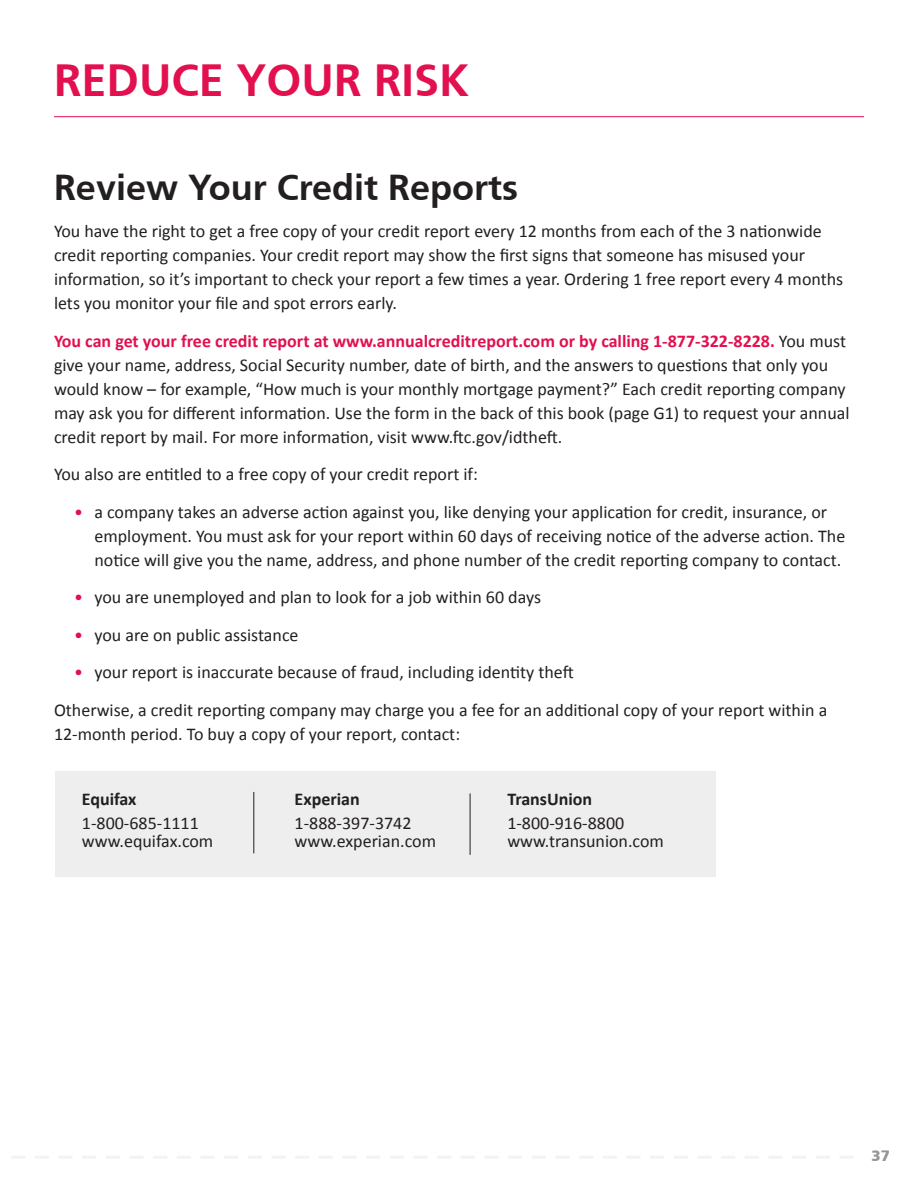
<style>
.page{position:relative;width:918px;height:1188px;background:#fff}
.page>*{position:absolute;margin:0;border:0;box-sizing:border-box;transform-origin:0 0}
.Title1{font:700 45px "Frutiger";color:#e2104f}
.Title2{font:700 36px "Frutiger";color:#231f20}
.body{font:18px/24px "Calibri";color:#231f20}
.Bullets1{font:18px/24px "Calibri";color:#231f20}
.TableNotes_2{font:18px/24px "Calibri";color:#231f20}
.t1{font:15px "Frutiger B Lack";color:#939598}
.s1{font-weight:700;color:#e2104f}
.s2{color:#e2104f}
.s3{font-weight:700}
</style>
<div class="page">
<svg style="left:12px;top:1156px;width:840px;height:2px"></svg>
<hr style="left:54px;top:116px;width:810px;height:1px;background:#e2104f">
<div style="left:55px;top:771px;width:661px;height:106px;background:#eeeeef"></div>
<hr style="left:254px;top:792px;width:1px;height:61px;background:#231f20">
<hr style="left:470px;top:793px;width:1px;height:62px;background:#231f20">
<p class="Title1" style="left:54px;top:54px;width:417px">REDUCE YOUR RISK</p>
<p class="Title2" style="left:54px;top:166px;width:466px">Review Your Credit Reports</p>
<p class="body" style="left:54px;top:219px;width:791px">You have the right to get a free copy of your credit report every 12 months from each of the 3 nationwide credit reporting companies. Your credit report may show the first signs that someone has misused your information, so it’s important to check your report a few times a year. Ordering 1 free report every 4 months lets you monitor your file and spot errors early.</p>
<p class="body" style="left:54px;top:329px;width:797px"><span class="s1">You can get your free credit report at www.annualcreditreport.com or by calling 1-877-322-8228.</span> You must give your name, address, Social Security number, date of birth, and the answers to questions that only you would know – for example, “How much is your monthly mortgage payment?” Each credit reporting company may ask you for different information. Use the form in the back of this book (page G1) to request your annual credit report by mail. For more information, visit www.ftc.gov/idtheft.</p>
<p class="body" style="left:54px;top:462px;width:425px">You also are entitled to a free copy of your credit report if:</p>
<p class="Bullets1" style="left:94px;top:500px;width:752px;text-indent:-20px"><span class="s2">•</span> a company takes an adverse action against you, like denying your application for credit, insurance, or employment. You must ask for your report within 60 days of receiving notice of the adverse action. The notice will give you the name, address, and phone number of the credit reporting company to contact.</p>
<p class="Bullets1" style="left:74px;top:585px;width:468px"><span class="s2">•</span> you are unemployed and plan to look for a job within 60 days</p>
<p class="Bullets1" style="left:74px;top:623px;width:226px"><span class="s2">•</span> you are on public assistance</p>
<p class="Bullets1" style="left:74px;top:660px;width:501px"><span class="s2">•</span> your report is inaccurate because of fraud, including identity theft</p>
<p class="body" style="left:54px;top:698px;width:775px">Otherwise, a credit reporting company may charge you a fee for an additional copy of your report within a<br>12-month period. To buy a copy of your report, contact:</p>
<p class="TableNotes_2" style="left:82px;top:787px;width:118px"><span class="s3">Equifax<br></span>1‑800‑685-1111</p>
<p class="TableNotes_2" style="left:82px;top:829px;width:133px">www.equifax.com</p>
<p class="TableNotes_2" style="left:295px;top:787px;width:118px"><span class="s3">Experian<br></span>1‑888‑397‑3742</p>
<p class="TableNotes_2" style="left:295px;top:829px;width:143px">www.experian.com</p>
<p class="TableNotes_2" style="left:507px;top:787px;width:118px"><span class="s3">TransUnion<br></span>1‑800‑916‑8800</p>
<p class="TableNotes_2" style="left:507px;top:829px;width:158px">www.transunion.com</p>
<p class="t1" style="left:872px;top:1147px;width:20px">37</p>
</div>
